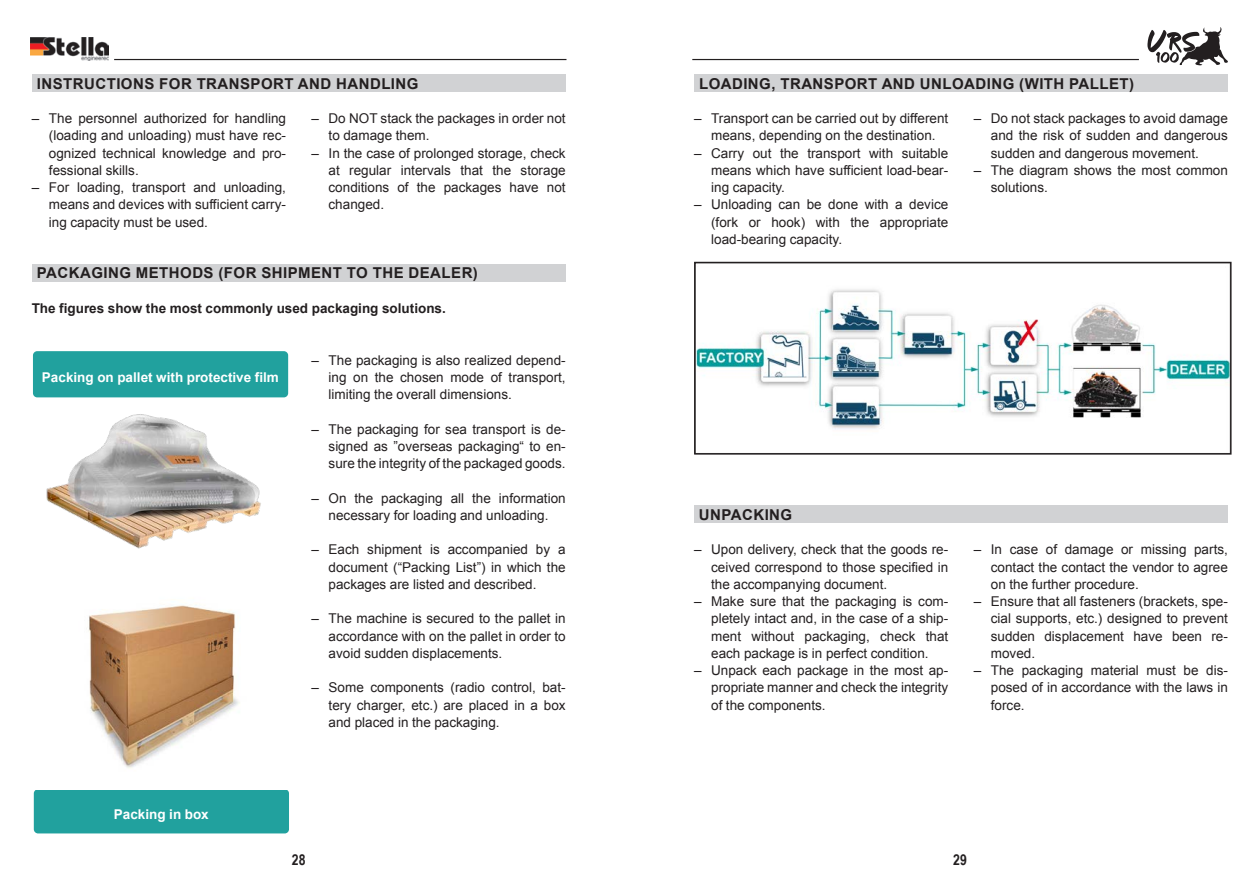
<style>
.page{position:relative;width:1259px;height:893px;background:#fff}
.page>*{position:absolute;margin:0;border:0;box-sizing:border-box;transform-origin:0 0}
.t1{font:700 15px "Arial";letter-spacing:.03em;color:#231f20}
.t2{font:700 15px "Arial Narrow";color:#231f20}
.t3{font:13.5px/17.2px "Arial";color:#231f20;text-align:justify}
.t4{font:700 13.5px "Arial";color:#231f20}
.t5{font:700 13.5px "Arial";color:#fff}
</style>
<div class="page">
<img style="left:30px;top:37px;width:79px;height:24px">
<hr style="left:114px;top:59px;width:452px;height:1px;background:#231f20">
<hr style="left:692px;top:59px;width:447px;height:1px;background:#231f20">
<svg style="left:1147px;top:27px;width:81px;height:39px"></svg>
<div style="left:32px;top:74px;width:534px;height:18px;background:#d1d2d4"></div>
<div style="left:32px;top:264px;width:534px;height:17px;background:#d1d2d4"></div>
<img style="left:36px;top:397px;width:247px;height:152px">
<div style="left:34px;top:789px;width:255px;height:44px;background:#21a19e;border-radius:4px"></div>
<div style="left:33px;top:351px;width:255px;height:46px;background:#21a19e;border-radius:4px"></div>
<img style="left:89px;top:605px;width:151px;height:163px">
<div style="left:694px;top:74px;width:534px;height:18px;background:#d1d2d4"></div>
<div style="left:694px;top:506px;width:534px;height:17px;background:#d1d2d4"></div>
<img style="left:697px;top:289px;width:531px;height:140px">
<div style="left:694px;top:262px;width:537px;height:193px;border:2px solid #231f20"></div>
<p class="t1" style="left:37px;top:73px;width:383px">INSTRUCTIONS FOR TRANSPORT AND HANDLING</p>
<p class="t3" style="left:49px;top:110px;width:239px;text-indent:-17px">– The personnel authorized for handling (loading and unloading) must have rec&shy;ognized technical knowledge and pro&shy;fessional skills.</p>
<p class="t3" style="left:49px;top:179px;width:239px;text-indent:-17px">– For loading, transport and unloading, means and devices with sufficient carry&shy;ing capacity must be used.</p>
<p class="t3" style="left:328px;top:110px;width:239px;text-indent:-17px">– Do NOT stack the packages in order not to damage them.</p>
<p class="t3" style="left:328px;top:144px;width:239px;text-indent:-17px">– In the case of prolonged storage, check at regular intervals that the storage conditions of the packages have not changed.</p>
<p class="t1" style="left:37px;top:263px;width:442px">PACKAGING METHODS (FOR SHIPMENT TO THE DEALER)</p>
<p class="t4" style="left:32px;top:299px;width:416px">The figures show the most commonly used packaging solutions.</p>
<p class="t3" style="left:328px;top:351px;width:239px;text-indent:-17px">– The packaging is also realized depend&shy;ing on the chosen mode of transport, limiting the overall dimensions.</p>
<p class="t3" style="left:328px;top:420px;width:239px;text-indent:-17px">– The packaging for sea transport is de&shy;signed as ”overseas packaging“ to en&shy;sure the integrity of the packaged goods.</p>
<p class="t3" style="left:311px;top:489px;width:256px;text-align:center">– On the packaging all the information necessary for loading and unloading.</p>
<p class="t3" style="left:328px;top:541px;width:239px;text-indent:-17px">– Each shipment is accompanied by a document (“Packing List”) in which the packages are listed and described.</p>
<p class="t3" style="left:328px;top:610px;width:239px;text-indent:-17px">– The machine is secured to the pallet in accordance with on the pallet in order to avoid sudden displacements.</p>
<p class="t3" style="left:328px;top:679px;width:239px;text-indent:-17px">– Some components (radio control, bat&shy;tery charger, etc.) are placed in a box and placed in the packaging.</p>
<p class="t5" style="left:42px;top:368px;width:238px">Packing on pallet with protective film</p>
<p class="t5" style="left:114px;top:805px;width:96px">Packing in box</p>
<p class="t1" style="left:699px;top:73px;width:437px">LOADING, TRANSPORT AND UNLOADING (WITH PALLET)</p>
<p class="t3" style="left:694px;top:110px;width:256px;text-align:center">– Transport can be carried out by different means, depending on the destination.</p>
<p class="t3" style="left:711px;top:144px;width:239px;text-indent:-17px">– Carry out the transport with suitable means which have sufficient load-bear&shy;ing capacity.</p>
<p class="t3" style="left:711px;top:196px;width:239px;text-indent:-17px">– Unloading can be done with a device (fork or hook) with the appropriate load-bearing capacity.</p>
<p class="t3" style="left:991px;top:110px;width:239px;text-indent:-17px">– Do not stack packages to avoid damage and the risk of sudden and dangerous sudden and dangerous movement.</p>
<p class="t3" style="left:991px;top:162px;width:239px;text-indent:-17px">– The diagram shows the most common solutions.</p>
<p class="t1" style="left:699px;top:505px;width:95px">UNPACKING</p>
<p class="t3" style="left:711px;top:541px;width:239px;text-indent:-17px">– Upon delivery, check that the goods re&shy;ceived correspond to those specified in the accompanying document.</p>
<p class="t3" style="left:711px;top:593px;width:239px;text-indent:-17px">– Make sure that the packaging is com&shy;pletely intact and, in the case of a ship&shy;ment without packaging, check that each package is in perfect condition.</p>
<p class="t3" style="left:711px;top:662px;width:239px;text-indent:-17px">– Unpack each package in the most ap&shy;propriate manner and check the integrity of the components.</p>
<p class="t3" style="left:991px;top:541px;width:239px;text-indent:-17px">– In case of damage or missing parts, contact the contact the vendor to agree on the further procedure.</p>
<p class="t3" style="left:991px;top:593px;width:239px;text-indent:-17px">– Ensure that all fasteners (brackets, spe&shy;cial supports, etc.) designed to prevent sudden displacement have been re&shy;moved.</p>
<p class="t3" style="left:991px;top:662px;width:239px;text-indent:-17px">– The packaging material must be dis&shy;posed of in accordance with the laws in force.</p>
<p class="t2" style="left:292px;top:848px;width:15px">28</p>
<p class="t2" style="left:953px;top:848px;width:15px">29</p>
</div>
